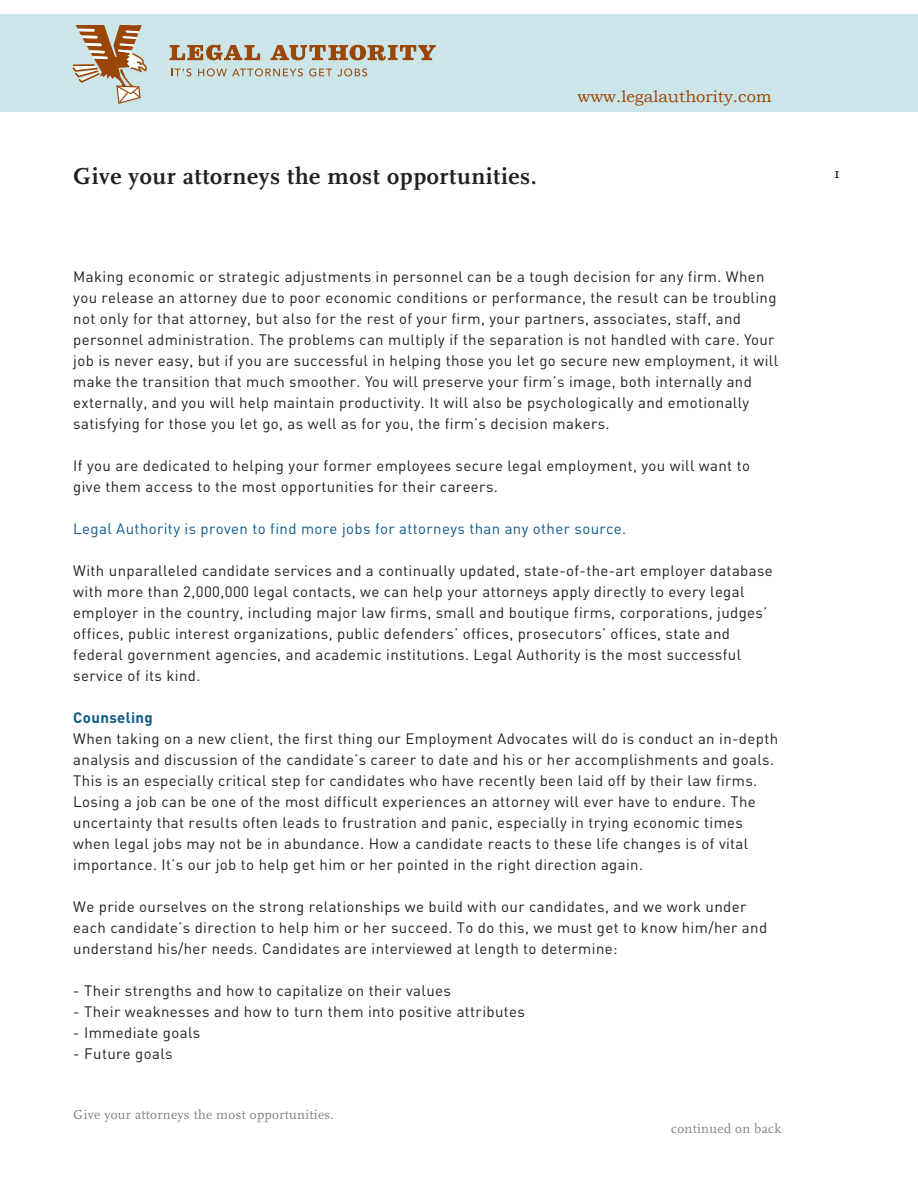
<style>
.page{position:relative;width:918px;height:1188px;background:#fff}
.page>*{position:absolute;margin:0;border:0;box-sizing:border-box;transform-origin:0 0}
.article_title{font:700 24px "FF Scala";letter-spacing:.025em;color:#231f20}
.t1{font:16.5px "Bookman Old Style";color:#994606}
.body_text{font:15px/21px "DIN";letter-spacing:.025em;color:#231f20}
.body_text-2{font:15px "DIN";letter-spacing:.025em;color:#0c598a}
.body_text-3{font:700 15px "DIN";letter-spacing:.025em;color:#0c598a}
.article_title-2{font:13.5px "FF Scala";letter-spacing:.025em;color:#808080}
</style>
<div class="page">
<div style="left:0;top:14px;width:918px;height:97px;background:#cce5e9"></div>
<svg style="left:72px;top:25px;width:75px;height:79px"></svg>
<svg style="left:170px;top:45px;width:90px;height:15px"></svg>
<svg style="left:271px;top:45px;width:165px;height:16px"></svg>
<svg style="left:171px;top:68px;width:20px;height:8px"></svg>
<svg style="left:198px;top:68px;width:105px;height:8px"></svg>
<svg style="left:309px;top:68px;width:58px;height:8px"></svg>
<p class="article_title" style="left:73px;top:163px;width:465px">Give your attorneys the most opportunities.</p>
<p class="t1" style="left:577px;top:86px;width:196px">www.legalauthority.com</p>
<p class="body_text" style="left:73px;top:266px;width:706px">Making economic or strategic adjustments in personnel can be a tough decision for any firm. When you release an attorney due to poor economic conditions or performance, the result can be troubling not only for that attorney, but also for the rest of your firm, your partners, associates, staff, and personnel administration. The problems can multiply if the separation is not handled with care. Your job is never easy, but if you are successful in helping those you let go secure new employment, it will make the transition that much smoother. You will preserve your firm’s image, both internally and externally, and you will help maintain productivity. It will also be psychologically and emotionally satisfying for those you let go, as well as for you, the firm’s decision makers.</p>
<p class="body_text" style="left:73px;top:455px;width:678px">If you are dedicated to helping your former employees secure legal employment, you will want to give them access to the most opportunities for their careers.</p>
<p class="body_text-2" style="left:73px;top:519px;width:555px">Legal Authority is proven to find more jobs for attorneys than any other source.</p>
<p class="body_text" style="left:73px;top:560px;width:701px">With unparalleled candidate services and a continually updated, state-of-the-art employer database with more than 2,000,000 legal contacts, we can help your attorneys apply directly to every legal employer in the country, including major law firms, small and boutique firms, corporations, judges’ offices, public interest organizations, public defenders’ offices, prosecutors’ offices, state and federal government agencies, and academic institutions. Legal Authority is the most successful service of its kind.</p>
<p class="body_text-3" style="left:73px;top:708px;width:81px">Counseling</p>
<p class="body_text" style="left:73px;top:728px;width:706px">When taking on a new client, the first thing our Employment Advocates will do is conduct an in-depth analysis and discussion of the candidate’s career to date and his or her accomplishments and goals.<br>This is an especially critical step for candidates who have recently been laid off by their law firms.<br>Losing a job can be one of the most difficult experiences an attorney will ever have to endure. The uncertainty that results often leads to frustration and panic, especially in trying economic times when legal jobs may not be in abundance. How a candidate reacts to these life changes is of vital importance. It’s our job to help get him or her pointed in the right direction again.</p>
<p class="body_text" style="left:73px;top:896px;width:695px">We pride ourselves on the strong relationships we build with our candidates, and we work under each candidate’s direction to help him or her succeed. To do this, we must get to know him/her and understand his/her needs. Candidates are interviewed at length to determine:</p>
<p class="body_text" style="left:73px;top:980px;width:379px">- Their strengths and how to capitalize on their values</p>
<p class="body_text" style="left:73px;top:1001px;width:453px">- Their weaknesses and how to turn them into positive attributes</p>
<p class="body_text" style="left:73px;top:1022px;width:129px">- Immediate goals</p>
<p class="body_text" style="left:73px;top:1043px;width:101px">- Future goals</p>
<p class="article_title-2" style="left:73px;top:1107px;width:262px">Give your attorneys the most opportunities.</p>
<p class="article_title-2" style="left:671px;top:1121px;width:111px">continued on back</p>
</div>
